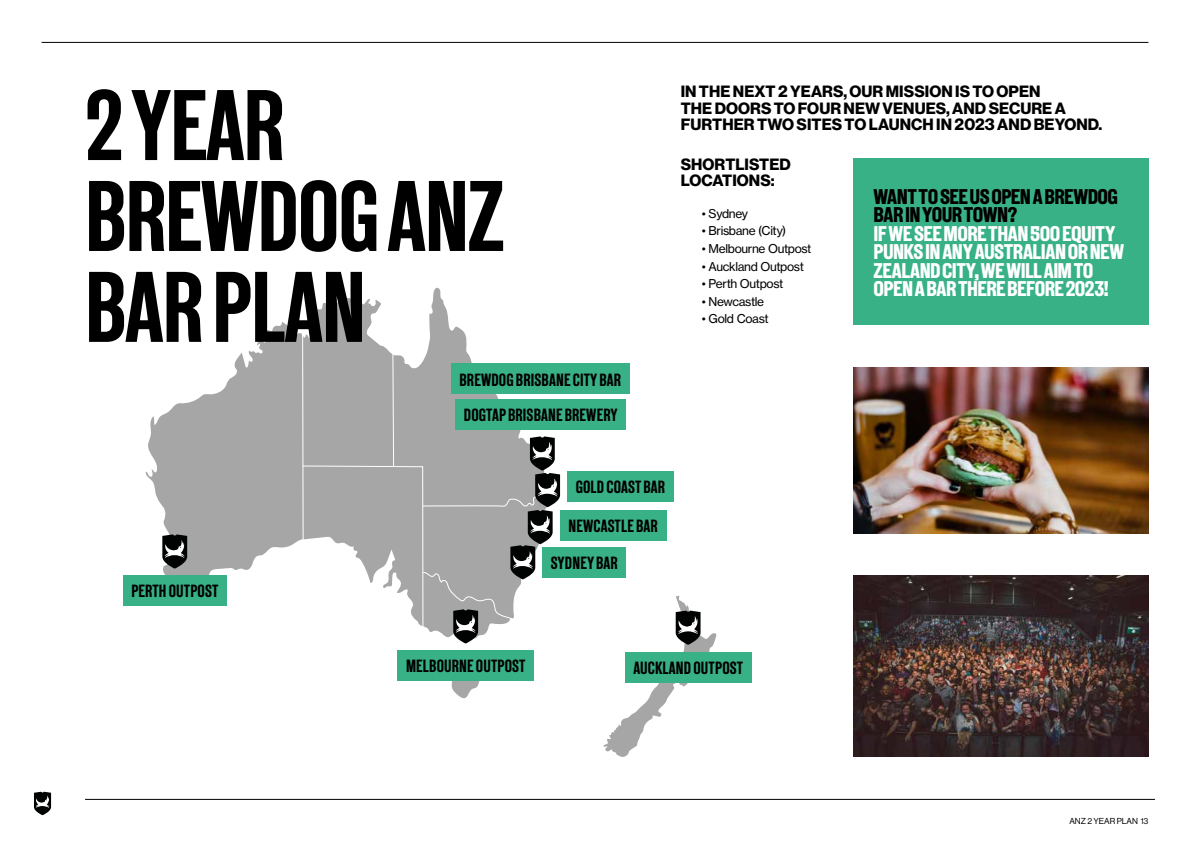
<style>
.page{position:relative;width:1191px;height:842px;background:#fff}
.page>*{position:absolute;margin:0;border:0;box-sizing:border-box;transform-origin:0 0}
.t1{font:100px/90.9px "New Grotesk Square FOUR";letter-spacing:-.01em;color:#000}
.t2{font:21.3px/18.5px "New Grotesk Square FIVE";letter-spacing:-.025em;color:#fff}
.t3{font:21.3px/18.5px "New Grotesk Square FIVE";letter-spacing:-.025em;color:#000}
.t4{font:17.7px/35.3px "New Grotesk Square FOUR";letter-spacing:.01em;color:#000}
.t5{font:16px/16.4px "N Haas Grotesk DS Pro 75 Bd";letter-spacing:.005em;color:#000}
.t6{font:12px "N Haas Grotesk TX Std 55 Rg";letter-spacing:-.03em;color:#000}
.t7{font:8.5px "N Haas Grotesk DS Pro 55 Rg";color:#000}
</style>
<div class="page">
<hr style="left:85px;top:799px;width:1070px;height:1px;background:#000">
<hr style="left:42px;top:42px;width:1106px;height:1px;background:#000">
<svg style="left:34px;top:792px;width:17px;height:23px"></svg>
<svg style="left:146px;top:288px;width:318px;height:288px;fill:#a6a6a6"></svg>
<svg style="left:451px;top:681px;width:29px;height:17px"></svg>
<div style="left:542px;top:547px;width:84px;height:30px;background:#38b187"></div>
<div style="left:625px;top:652px;width:126px;height:30px;background:#38b187"></div>
<div style="left:397px;top:650px;width:137px;height:31px;background:#38b187"></div>
<div style="left:123px;top:576px;width:104px;height:30px;background:#38b187"></div>
<svg style="left:162px;top:534px;width:25px;height:35px"></svg>
<svg style="left:302px;top:332px;width:258px;height:311px"></svg>
<svg style="left:603px;top:596px;width:113px;height:161px"></svg>
<div style="left:852px;top:159px;width:296px;height:166px;background:#38b187"></div>
<img style="left:853px;top:575px;width:295px;height:182px">
<img style="left:853px;top:368px;width:295px;height:166px">
<div style="left:560px;top:510px;width:106px;height:30px;background:#38b187"></div>
<div style="left:451px;top:364px;width:178px;height:30px;background:#38b187"></div>
<div style="left:455px;top:399px;width:171px;height:30px;background:#38b187"></div>
<div style="left:567px;top:471px;width:106px;height:31px;background:#38b187"></div>
<h1 class="t1" style="left:85px;top:80px;width:421px">2 YEAR<br>BREWDOG ANZ<br>BAR PLAN</h1>
<p class="t4" style="left:459px;top:362px;width:163px">BREWDOG BRISBANE CITY BAR<br>DOGTAP BRISBANE BREWERY</p>
<p class="t5" style="left:680px;top:84px;width:423px">IN THE NEXT 2 YEARS, OUR MISSION IS TO OPEN<br>THE DOORS TO FOUR NEW VENUES, AND SECURE A<br>FURTHER TWO SITES TO LAUNCH IN 2023 AND BEYOND.</p>
<p class="t5" style="left:680px;top:156px;width:112px">SHORTLISTED<br>LOCATIONS:</p>
<p class="t6" style="left:702px;top:206px;width:48px">• Sydney</p>
<p class="t6" style="left:702px;top:224px;width:86px">• Brisbane (City)</p>
<p class="t6" style="left:702px;top:241px;width:111px">• Melbourne Outpost</p>
<p class="t6" style="left:702px;top:259px;width:104px">• Auckland Outpost</p>
<p class="t6" style="left:702px;top:276px;width:83px">• Perth Outpost</p>
<p class="t6" style="left:702px;top:294px;width:64px">• Newcastle</p>
<p class="t6" style="left:702px;top:312px;width:68px">• Gold Coast</p>
<h2 class="t3" style="left:873px;top:187px;width:246px">WANT TO SEE US OPEN A BREWDOG<br>BAR IN YOUR TOWN?</h2>
<h2 class="t2" style="left:873px;top:224px;width:252px">IF WE SEE MORE THAN 500 EQUITY<br>PUNKS IN ANY AUSTRALIAN OR NEW<br>ZEALAND CITY, WE WILL AIM TO<br>OPEN A BAR THERE BEFORE 2023!</h2>
<p class="t4" style="left:131px;top:574px;width:89px">PERTH OUTPOST</p>
<p class="t4" style="left:575px;top:470px;width:91px">GOLD COAST BAR</p>
<p class="t4" style="left:568px;top:508px;width:91px">NEWCASTLE BAR</p>
<p class="t4" style="left:551px;top:545px;width:68px">SYDNEY BAR</p>
<p class="t4" style="left:406px;top:648px;width:121px">MELBOURNE OUTPOST</p>
<p class="t4" style="left:633px;top:650px;width:111px">AUCKLAND OUTPOST</p>
<p class="t7" style="left:1069px;top:816px;width:81px">ANZ 2 YEAR PLAN 13</p>
</div>
